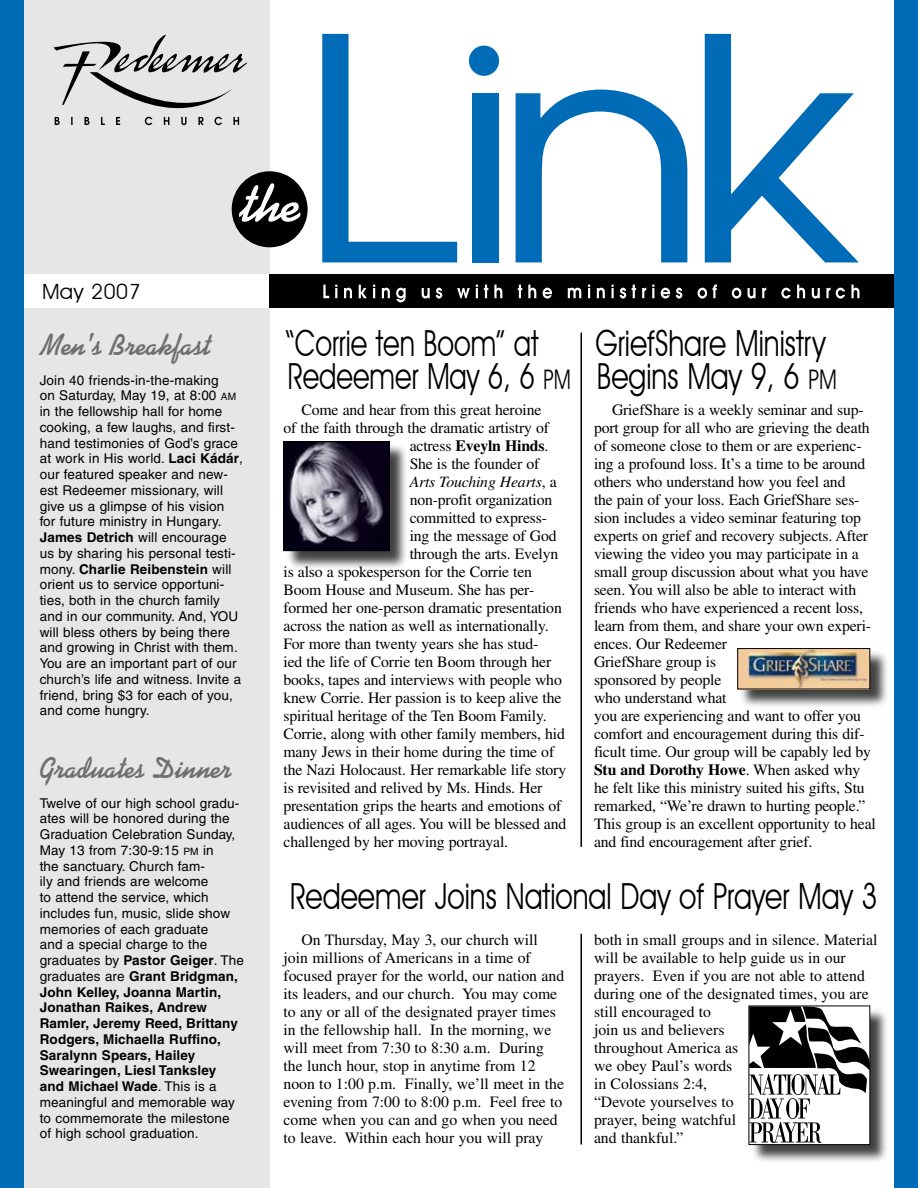
<style>
.page{position:relative;width:918px;height:1188px;background:#fff}
.page>*{position:absolute;margin:0;border:0;box-sizing:border-box;transform-origin:0 0}
.t1{font:36px/33px "Avant Garde IT Cby BT";color:#000;scale:.79 1}
.t2{font:36px/33px "Avant Garde IT Cby BT";color:#000;scale:.76 1}
.t3{font:700 30px "Kaufmann BT";color:#6d6f71;scale:.92 1}
.t4{font:21px "Avant Garde IT Cby BT";letter-spacing:.03em;color:#000}
.t5{font:15.75px/18px "Times";letter-spacing:-.01em;color:#000}
.t6{font:italic 15.75px "Times";letter-spacing:-.01em;color:#000}
.t7{font:700 15.75px "Times";letter-spacing:-.01em;color:#000}
.t8{font:13.5px/15.8px "Helvetica";letter-spacing:.01em;color:#000}
.s1{font-size:10.2px}
.s2{font-weight:700}
.s3{font-size:27px}
.s4{font-weight:400}
.s5{font-style:normal}
</style>
<div class="page">
<div style="left:0;top:0;width:270px;height:1188px;background:#e6e6e6"></div>
<div style="left:0;top:275px;width:270px;height:33px;background:#fff"></div>
<div style="left:270px;top:275px;width:640px;height:33px;background:#000"></div>
<div style="left:0;top:0;width:24px;height:1188px;background:#006bb6"></div>
<div style="left:894px;top:0;width:24px;height:1188px;background:#006bb6"></div>
<svg style="left:322px;top:34px;width:135px;height:228px"></svg>
<div style="left:472px;top:93px;width:26px;height:169px;background:#006bb6"></div>
<svg style="left:516px;top:90px;width:171px;height:172px"></svg>
<svg style="left:705px;top:34px;width:154px;height:228px"></svg>
<div style="left:232px;top:171px;width:76px;height:76px;background:#000;border-radius:50%"></div>
<svg style="left:239px;top:183px;width:61px;height:39px"></svg>
<svg style="left:323px;top:285px;width:6px;height:13px"></svg>
<svg style="left:335px;top:285px;width:2px;height:13px"></svg>
<svg style="left:344px;top:288px;width:8px;height:10px"></svg>
<svg style="left:359px;top:285px;width:8px;height:13px"></svg>
<svg style="left:373px;top:285px;width:2px;height:13px"></svg>
<svg style="left:382px;top:288px;width:8px;height:10px"></svg>
<svg style="left:396px;top:288px;width:10px;height:14px"></svg>
<svg style="left:422px;top:288px;width:8px;height:11px"></svg>
<svg style="left:436px;top:288px;width:6px;height:11px"></svg>
<svg style="left:457px;top:288px;width:13px;height:10px"></svg>
<svg style="left:476px;top:285px;width:2px;height:13px"></svg>
<svg style="left:484px;top:285px;width:4px;height:13px"></svg>
<svg style="left:494px;top:285px;width:8px;height:13px"></svg>
<svg style="left:518px;top:285px;width:4px;height:13px"></svg>
<svg style="left:528px;top:285px;width:8px;height:13px"></svg>
<svg style="left:543px;top:288px;width:9px;height:11px"></svg>
<svg style="left:568px;top:288px;width:13px;height:10px"></svg>
<svg style="left:588px;top:285px;width:2px;height:13px"></svg>
<svg style="left:597px;top:288px;width:8px;height:10px"></svg>
<svg style="left:611px;top:285px;width:3px;height:13px"></svg>
<svg style="left:620px;top:288px;width:6px;height:11px"></svg>
<svg style="left:632px;top:285px;width:4px;height:13px"></svg>
<svg style="left:642px;top:288px;width:4px;height:10px"></svg>
<svg style="left:652px;top:285px;width:2px;height:13px"></svg>
<svg style="left:661px;top:288px;width:9px;height:11px"></svg>
<svg style="left:676px;top:288px;width:6px;height:11px"></svg>
<svg style="left:698px;top:288px;width:9px;height:11px"></svg>
<svg style="left:713px;top:284px;width:4px;height:14px"></svg>
<svg style="left:732px;top:288px;width:9px;height:11px"></svg>
<svg style="left:748px;top:288px;width:8px;height:11px"></svg>
<svg style="left:762px;top:288px;width:4px;height:10px"></svg>
<svg style="left:781px;top:288px;width:10px;height:11px"></svg>
<svg style="left:797px;top:285px;width:8px;height:13px"></svg>
<svg style="left:812px;top:288px;width:8px;height:11px"></svg>
<svg style="left:826px;top:288px;width:19px;height:11px"></svg>
<svg style="left:851px;top:285px;width:8px;height:13px"></svg>
<svg style="left:53px;top:34px;width:194px;height:92px"></svg>
<div style="left:469px;top:46px;width:30px;height:30px;background:#006bb6;border-radius:50%"></div>
<hr style="left:580px;top:333px;width:2px;height:514px;background:#000">
<hr style="left:580px;top:934px;width:2px;height:210px;background:#000">
<div style="left:750px;top:1007px;width:141px;height:158px;background:#000;opacity:.75"></div>
<svg style="left:751px;top:1008px;width:117px;height:135px"></svg>
<div style="left:749px;top:1006px;width:121px;height:139px;border:1px solid #000"></div>
<div style="left:285px;top:443px;width:125px;height:127px;background:#000;opacity:.75"></div>
<img style="left:286px;top:443px;width:101px;height:106px">
<div style="left:284px;top:441px;width:105px;height:110px;border:1px solid #000"></div>
<div style="left:739px;top:650px;width:151px;height:58px;background:#000;opacity:.75"></div>
<img style="left:739px;top:650px;width:129px;height:37px">
<div style="left:737px;top:648px;width:133px;height:41px;border:1px solid #000"></div>
<h3 class="t4" style="left:42px;top:278px;width:100px">May 2007</h3>
<h2 class="t3" style="left:40px;top:328px;width:188px">Men’s Breakfast</h2>
<p class="t8" style="left:40px;top:372px;width:205px">Join 40 friends-in-the-making<br>on Saturday, May 19, at 8:00 <span class="s1">am </span>in the fellowship hall for home cooking, a few laughs, and first&shy;hand testimonies of God’s grace at work in His world. <span class="s2">Laci Kádár</span>, our featured speaker and new&shy;est Redeemer missionary, will give us a glimpse of his vision for future ministry in Hungary.<br><span class="s2">James Detrich</span> will encourage us by sharing his personal testi&shy;mony. <span class="s2">Charlie Reibenstein</span> will orient us to service opportuni&shy;ties, both in the church family and in our community. And, YOU will bless others by being there and growing in Christ with them.<br>You are an important part of our church’s life and witness. Invite a friend, bring $3 for each of you, and come hungry.</p>
<h2 class="t3" style="left:40px;top:751px;width:211px">Graduates Dinner</h2>
<p class="t8" style="left:40px;top:795px;width:206px">Twelve of our high school gradu&shy;ates will be honored during the<br>Graduation Celebration Sunday,<br>May 13 from 7:30-9:15 <span class="s1">pm</span> in<br>the sanctuary. Church fam-<br>ily and friends are welcome<br>to attend the service, which includes fun, music, slide show memories of each graduate<br>and a special charge to the graduates by <span class="s2">Pastor Geiger</span>. The graduates are <span class="s2">Grant Bridgman,<br>John Kelley, Joanna Martin,<br>Jonathan Raikes, Andrew<br>Ramler, Jeremy Reed, Brittany<br>Rodgers, Michaella Ruffino,<br>Saralynn Spears, Hailey<br>Swearingen, Liesl Tanksley<br>and Michael Wade</span>. This is a meaningful and memorable way to commemorate the milestone of high school graduation.</p>
<h1 class="t2" style="left:285px;top:326px;width:378px">“Corrie ten Boom” at<br>Redeemer May 6, 6 <span class="s3">pm</span></h1>
<p class="t5" style="left:302px;top:401px;width:241px">Come and hear from this great heroine</p>
<p class="t5" style="left:284px;top:419px;width:267px">of the faith through the dramatic artistry of</p>
<p class="t7" style="left:410px;top:437px;width:140px"><span class="s4">actress</span> Eveyln Hinds<span class="s4">.</span></p>
<p class="t5" style="left:410px;top:455px;width:131px">She is the founder of</p>
<p class="t6" style="left:410px;top:473px;width:149px">Arts Touching Hearts<span class="s5">, a</span></p>
<p class="t5" style="left:410px;top:491px;width:144px">non-profit organization</p>
<p class="t5" style="left:410px;top:509px;width:139px">committed to express-</p>
<p class="t5" style="left:410px;top:527px;width:148px">ing the message of God</p>
<p class="t5" style="left:410px;top:545px;width:150px">through the arts. Evelyn</p>
<p class="t5" style="left:284px;top:563px;width:250px">is also a spokesperson for the Corrie ten</p>
<p class="t5" style="left:284px;top:581px;width:252px">Boom House and Museum. She has per-</p>
<p class="t5" style="left:284px;top:599px;width:280px">formed her one-person dramatic presentation</p>
<p class="t5" style="left:284px;top:617px;width:267px">across the nation as well as internationally.</p>
<p class="t5" style="left:284px;top:635px;width:256px">For more than twenty years she has stud-</p>
<p class="t5" style="left:284px;top:653px;width:269px">ied the life of Corrie ten Boom through her</p>
<p class="t5" style="left:284px;top:671px;width:280px">books, tapes and interviews with people who</p>
<p class="t5" style="left:284px;top:689px;width:280px">knew Corrie. Her passion is to keep alive the</p>
<p class="t5" style="left:284px;top:707px;width:265px">spiritual heritage of the Ten Boom Family.</p>
<p class="t5" style="left:284px;top:725px;width:283px">Corrie, along with other family members, hid</p>
<p class="t5" style="left:284px;top:743px;width:272px">many Jews in their home during the time of</p>
<p class="t5" style="left:284px;top:761px;width:284px">the Nazi Holocaust. Her remarkable life story</p>
<p class="t5" style="left:284px;top:779px;width:261px">is revisited and relived by Ms. Hinds. Her</p>
<p class="t5" style="left:284px;top:797px;width:280px">presentation grips the hearts and emotions of</p>
<p class="t5" style="left:284px;top:815px;width:284px">audiences of all ages. You will be blessed and</p>
<p class="t5" style="left:284px;top:833px;width:226px">challenged by her moving portrayal.</p>
<h1 class="t1" style="left:595px;top:326px;width:307px">GriefShare Ministry<br>Begins May 9, 6 <span class="s3">pm</span></h1>
<p class="t5" style="left:594px;top:401px;width:283px;text-indent:18px">GriefShare is a weekly seminar and sup&shy;port group for all who are grieving the death of someone close to them or are experienc&shy;ing a profound loss. It’s a time to be around others who understand how you feel and<br>the pain of your loss. Each GriefShare ses&shy;sion includes a video seminar featuring top experts on grief and recovery subjects. After viewing the video you may participate in a small group discussion about what you have seen. You will also be able to interact with friends who have experienced a recent loss, learn from them, and share your own experi&shy;ences. Our Redeemer<br>GriefShare group is<br>sponsored by people<br>who understand what<br>you are experiencing and want to offer you comfort and encouragement during this dif&shy;ficult time. Our group will be capably led by <span class="s2">Stu and Dorothy Howe</span>. When asked why he felt like this ministry suited his gifts, Stu remarked, “We’re drawn to hurting people.” This group is an excellent opportunity to heal and find encouragement after grief.</p>
<h1 class="t1" style="left:290px;top:880px;width:745px">Redeemer Joins National Day of Prayer May 3</h1>
<p class="t5" style="left:284px;top:930px;width:282px;text-indent:18px">On Thursday, May 3, our church will join millions of Americans in a time of focused prayer for the world, our nation and its leaders, and our church. You may come to any or all of the designated prayer times in the fellowship hall. In the morning, we will meet from 7:30 to 8:30 a.m. During the lunch hour, stop in anytime from 12 noon to 1:00 p.m. Finally, we’ll meet in the evening from 7:00 to 8:00 p.m. Feel free to come when you can and go when you need to leave. Within each hour you will pray</p>
<p class="t5" style="left:594px;top:930px;width:285px">both in small groups and in silence. Material will be available to help guide us in our prayers. Even if you are not able to attend during one of the designated times, you are still encouraged to<br>join us and believers<br>throughout America as<br>we obey Paul’s words<br>in Colossians 2:4,<br>“Devote yourselves to<br>prayer, being watchful<br>and thankful.”</p>
</div>
